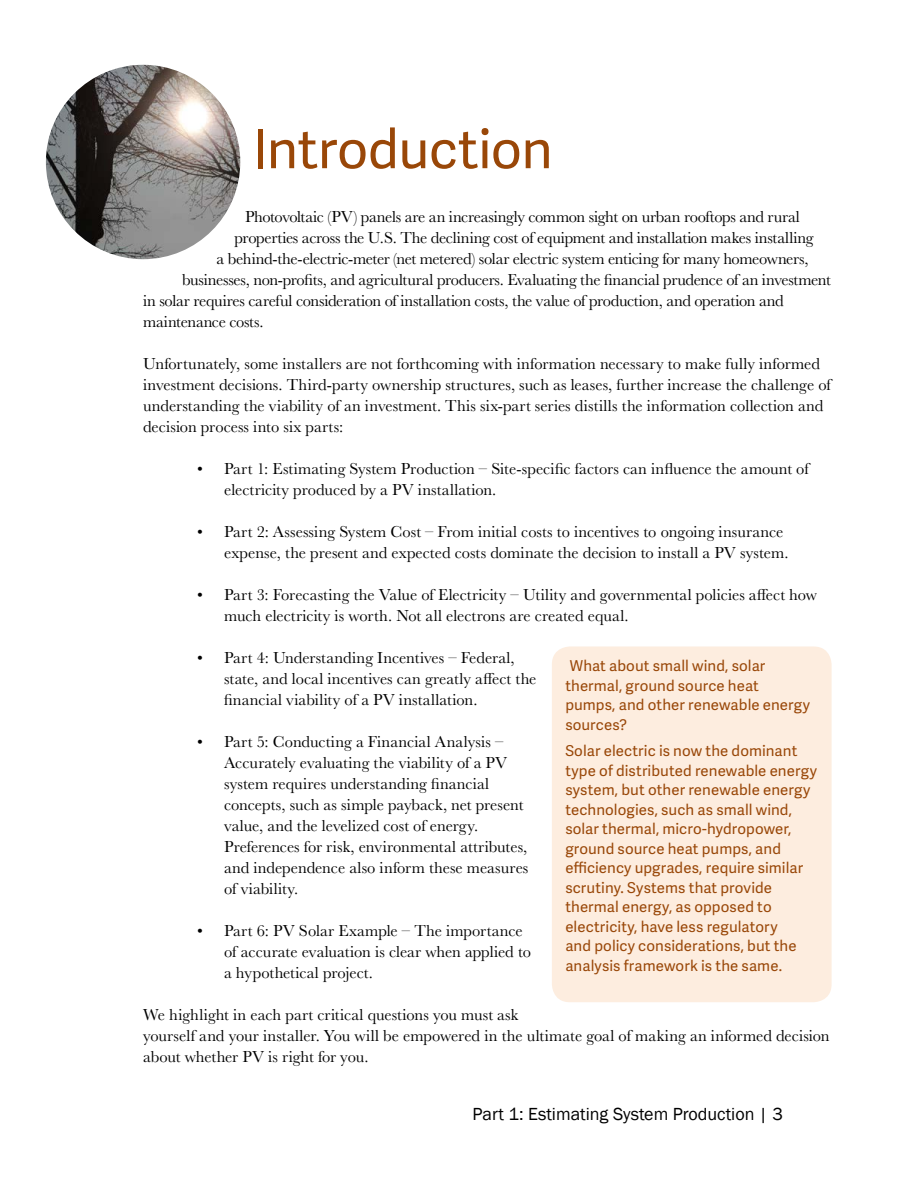
<style>
.page{position:relative;width:918px;height:1188px;background:#fff}
.page>*{position:absolute;margin:0;border:0;box-sizing:border-box;transform-origin:0 0}
.t1{font:54px "Adelle Sans";letter-spacing:-.01em;color:#994708}
.t2{font:18px "Franklin Gothic";color:#000}
.t3{font:16.5px/21px "Baskerville";color:#000}
.t4{font:16.5px "Baskerville";letter-spacing:-.02em;color:#000}
.t5{font:15px/19.5px "Adelle Sans";letter-spacing:.005em;color:#994708}
</style>
<div class="page">
<div style="left:552px;top:646px;width:280px;height:356px;background:#fdeddf;border-radius:18px"></div>
<img style="left:46px;top:65px;width:194px;height:194px;border-radius:97px">
<h1 class="t1" style="left:253px;top:111px;width:302px">Introduction</h1>
<p class="t4" style="left:245px;top:207px;width:556px">Photovoltaic (PV) panels are an increasingly common sight on urban rooftops and rural</p>
<p class="t3" style="left:235px;top:227px;width:581px">properties across the U.S. The declining cost of equipment and installation makes installing</p>
<p class="t4" style="left:217px;top:249px;width:593px">a behind-the-electric-meter (net metered) solar electric system enticing for many homeowners,</p>
<p class="t3" style="left:182px;top:269px;width:650px">businesses, non-profits, and agricultural producers. Evaluating the financial prudence of an investment</p>
<p class="t4" style="left:143px;top:291px;width:642px">in solar requires careful consideration of installation costs, the value of production, and operation and</p>
<p class="t4" style="left:143px;top:312px;width:122px">maintenance costs.</p>
<p class="t3" style="left:143px;top:353px;width:689px">Unfortunately, some installers are not forthcoming with information necessary to make fully informed investment decisions. Third-party ownership structures, such as leases, further increase the challenge of understanding the viability of an investment. This six-part series distills the information collection and decision process into six parts:</p>
<p class="t3" style="left:224px;top:458px;width:586px;text-indent:-27px">• Part 1: Estimating System Production – Site-specific factors can influence the amount of electricity produced by a PV installation.</p>
<p class="t3" style="left:224px;top:521px;width:566px;text-indent:-27px">• Part 2: Assessing System Cost – From initial costs to incentives to ongoing insurance expense, the present and expected costs dominate the decision to install a PV system.</p>
<p class="t3" style="left:224px;top:584px;width:594px;text-indent:-27px">• Part 3: Forecasting the Value of Electricity – Utility and governmental policies affect how much electricity is worth. Not all electrons are created equal.</p>
<p class="t3" style="left:224px;top:647px;width:314px;text-indent:-27px">• Part 4: Understanding Incentives – Federal, state, and local incentives can greatly affect the financial viability of a PV installation.</p>
<p class="t3" style="left:224px;top:731px;width:306px;text-indent:-27px">• Part 5: Conducting a Financial Analysis – Accurately evaluating the viability of a PV system requires understanding financial concepts, such as simple payback, net present value, and the levelized cost of energy.<br>Preferences for risk, environmental attributes, and independence also inform these measures of viability.</p>
<p class="t3" style="left:224px;top:920px;width:309px;text-indent:-27px">• Part 6: PV Solar Example – The importance of accurate evaluation is clear when applied to a hypothetical project.</p>
<p class="t3" style="left:143px;top:1004px;width:688px">We highlight in each part critical questions you must ask<br>yourself and your installer. You will be empowered in the ultimate goal of making an informed decision about whether PV is right for you.</p>
<p class="t5" style="left:565px;top:656px;width:246px;text-indent:4px">What about small wind, solar thermal, ground source heat pumps, and other renewable energy sources?</p>
<p class="t5" style="left:565px;top:741px;width:253px">Solar electric is now the dominant type of distributed renewable energy system, but other renewable energy technologies, such as small wind, solar thermal, micro-hydropower, ground source heat pumps, and efficiency upgrades, require similar scrutiny. Systems that provide thermal energy, as opposed to electricity, have less regulatory<br>and policy considerations, but the analysis framework is the same.</p>
<p class="t2" style="left:473px;top:1103px;width:312px">Part 1: Estimating System Production | 3</p>
</div>
